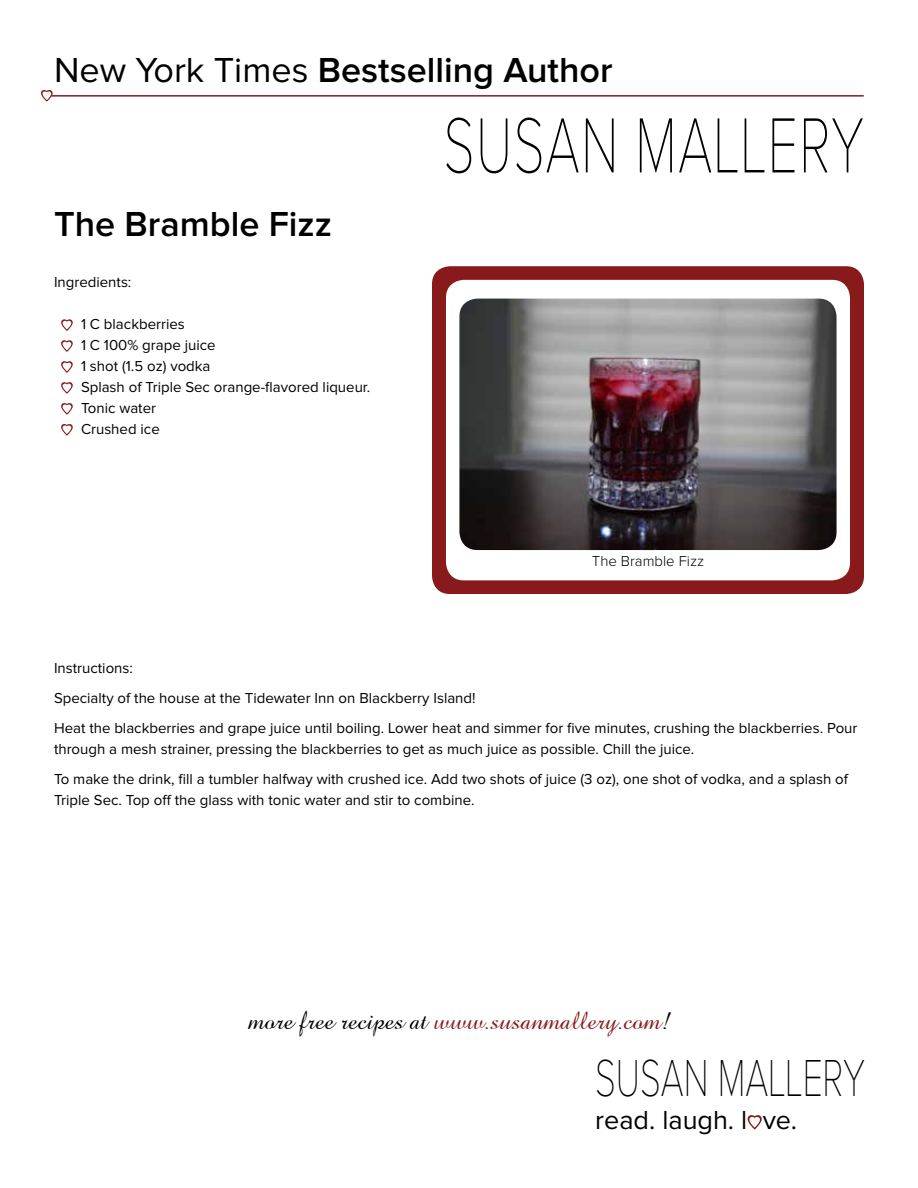
<style>
.page{position:relative;width:918px;height:1188px;background:#fff}
.page>*{position:absolute;margin:0;border:0;box-sizing:border-box;transform-origin:0 0}
.t1{font:100 81px "Proxima Nova";letter-spacing:.025em;color:#000;scale:.67 1}
.t2{font:100 54px "Proxima Nova";color:#000;scale:.67 1}
.t3{font:600 36px "Proxima Nova";color:#000}
.t4{font:27px "Amaze Normal";color:#891a1c}
.t5{font:27px "Proxima Nova";color:#000}
.t6{font:15px/21px "Proxima Nova";color:#000}
.t7{font:300 15px "Proxima Nova";color:#000}
.s1{font-weight:400}
.s2{color:#000}
.s3{color:#fff}
</style>
<div class="page">
<hr style="left:52px;top:95px;width:811px;height:2px;background:#891a1c">
<svg style="left:41px;top:90px;width:12px;height:12px"></svg>
<div style="left:432px;top:266px;width:432px;height:328px;background:#891a1c;border-radius:18px"></div>
<div style="left:446px;top:280px;width:404px;height:300px;background:#fff;border-radius:18px"></div>
<img style="left:459px;top:299px;width:378px;height:251px">
<svg style="left:748px;top:1115px;width:14px;height:15px"></svg>
<svg style="left:61px;top:340px;width:12px;height:12px"></svg>
<svg style="left:61px;top:361px;width:12px;height:12px"></svg>
<svg style="left:61px;top:319px;width:12px;height:12px"></svg>
<svg style="left:61px;top:382px;width:12px;height:12px"></svg>
<svg style="left:61px;top:403px;width:12px;height:12px"></svg>
<svg style="left:61px;top:424px;width:12px;height:12px"></svg>
<h3 class="t3" style="left:54px;top:50px;width:560px"><span class="s1">New York Times</span> Bestselling Author</h3>
<h1 class="t1" style="left:444px;top:101px;width:629px">SUSAN MALLERY</h1>
<h3 class="t3" style="left:54px;top:203px;width:279px">The Bramble Fizz</h3>
<p class="t6" style="left:54px;top:272px;width:79px">Ingredients:</p>
<p class="t6" style="left:81px;top:314px;width:291px">1 C blackberries<br>1 C 100% grape juice<br>1 shot (1.5 oz) vodka<br>Splash of Triple Sec orange-flavored liqueur.<br>Tonic water<br>Crushed ice</p>
<p class="t7" style="left:592px;top:553px;width:114px">The Bramble Fizz</p>
<p class="t6" style="left:54px;top:654px;width:805px;line-height:30px">Instructions:<br>Specialty of the house at the Tidewater Inn on Blackberry Island!<br>Heat the blackberries and grape juice until boiling. Lower heat and simmer for five minutes, crushing the blackberries. Pour</p>
<p class="t6" style="left:54px;top:735px;width:796px;line-height:30px">through a mesh strainer, pressing the blackberries to get as much juice as possible. Chill the juice.<br>To make the drink, fill a tumbler halfway with crushed ice. Add two shots of juice (3 oz), one shot of vodka, and a splash of</p>
<p class="t6" style="left:54px;top:790px;width:422px">Triple Sec. Top off the glass with tonic water and stir to combine.</p>
<h3 class="t4" style="left:248px;top:1003px;width:423px"><span class="s2">more free recipes at</span> www.susanmallery.com<span class="s2">!</span></h3>
<h2 class="t2" style="left:595px;top:1048px;width:405px">SUSAN MALLERY</h2>
<h3 class="t5" style="left:595px;top:1105px;width:203px">read. laugh. l<span class="s3">o</span>ve.</h3>
</div>
